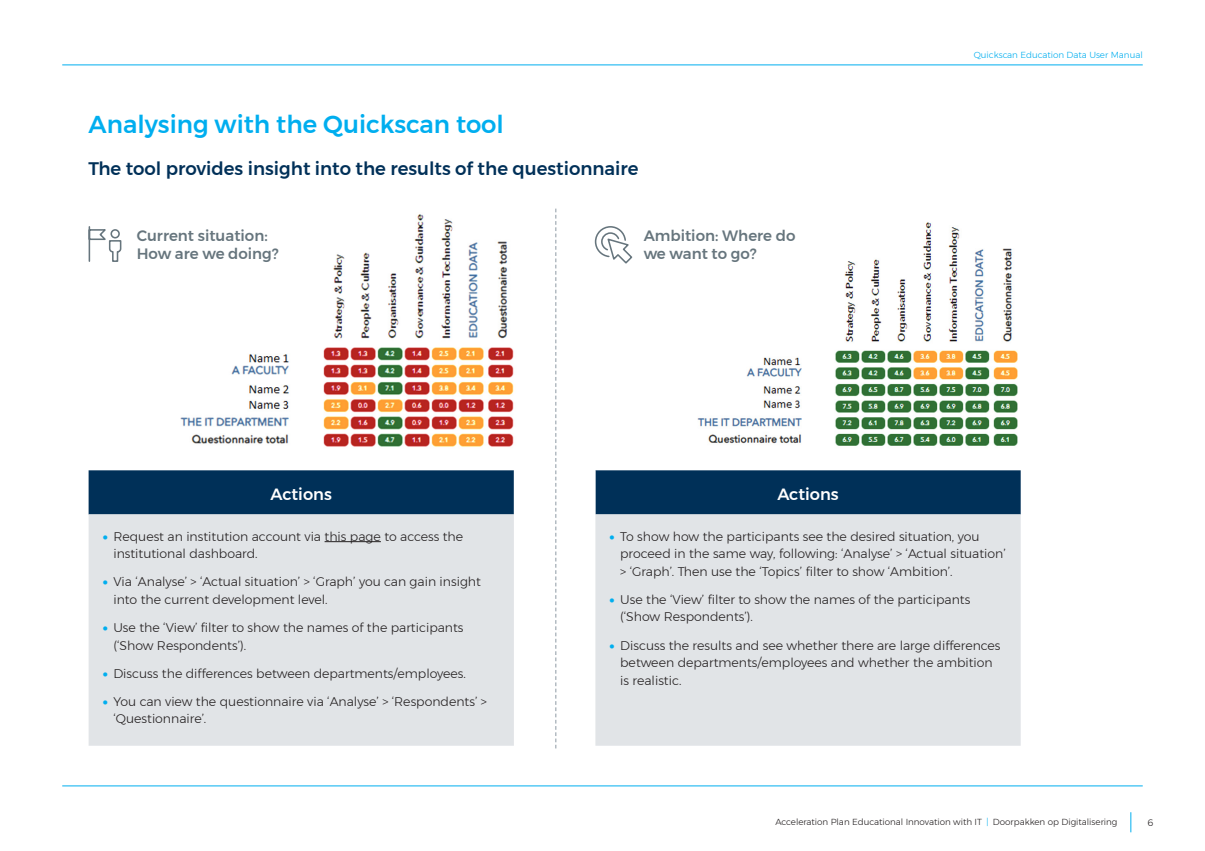
<style>
.page{position:relative;width:1205px;height:851px;background:#fff}
.page>*{position:absolute;margin:0;border:0;box-sizing:border-box;transform-origin:0 0}
.t1{font:500 24.38px "Montserrat";color:#00aeef}
.t2{font:500 18.12px "Montserrat";color:#003058}
.t3{font:500 16.25px "Montserrat";color:#fff}
.t4{font:500 15px/18px "Montserrat";color:#66757d}
.t5{font:300 12.5px/17.5px "Montserrat";color:#231f20}
.t6{font:300 9.38px "Montserrat";color:#231f20}
.t7{font:300 8.75px "Montserrat";color:#231f20}
.t8{font:300 8.75px "Montserrat";color:#00aeef}
.s1{font-weight:900;color:#00aeef}
.s2{color:#00aeef}
</style>
<div class="page">
<svg style="left:1130px;top:812px;width:1px;height:20px"></svg>
<hr style="left:62px;top:65px;width:1080px;height:1px;background:#00aeef">
<hr style="left:62px;top:785px;width:1080px;height:1px;background:#00aeef">
<svg style="left:88px;top:208px;width:932px;height:540px"></svg>
<p class="t1" style="left:89px;top:105px;width:417px">Analysing with the Quickscan tool</p>
<p class="t2" style="left:89px;top:154px;width:551px">The tool provides insight into the results of the questionnaire</p>
<p class="t4" style="left:137px;top:226px;width:143px">Current situation:<br>How are we doing?</p>
<p class="t4" style="left:644px;top:226px;width:153px">Ambition: Where do we want to go?</p>
<p class="t8" style="left:974px;top:48px;width:170px">Quickscan Education Data User Manual</p>
<p class="t3" style="left:271px;top:481px;width:63px">Actions</p>
<p class="t3" style="left:777px;top:481px;width:63px">Actions</p>
<p class="t5" style="left:113px;top:527px;width:351px;text-indent:-11px"><span class="s1">•</span> Request an institution account via this page to access the institutional dashboard.</p>
<p class="t5" style="left:113px;top:573px;width:369px;text-indent:-11px"><span class="s1">•</span> Via ‘Analyse’ &gt; ‘Actual situation’ &gt; ‘Graph’ you can gain insight into the current development level.</p>
<p class="t5" style="left:113px;top:618px;width:352px;text-indent:-11px"><span class="s1">•</span> Use the ‘View’ filter to show the names of the participants (‘Show Respondents’).</p>
<p class="t5" style="left:103px;top:664px;width:365px"><span class="s1">•</span> Discuss the differences between departments/employees.</p>
<p class="t5" style="left:113px;top:692px;width:375px;text-indent:-11px"><span class="s1">•</span> You can view the questionnaire via ‘Analyse’ &gt; ‘Respondents’ &gt; ‘Questionnaire’.</p>
<p class="t5" style="left:620px;top:527px;width:387px;text-indent:-11px"><span class="s1">•</span> To show how the participants see the desired situation, you proceed in the same way, following: ‘Analyse’ &gt; ‘Actual situation’ &gt; ‘Graph’. Then use the ‘Topics’ filter to show ‘Ambition’.</p>
<p class="t5" style="left:620px;top:590px;width:352px;text-indent:-11px"><span class="s1">•</span> Use the ‘View’ filter to show the names of the participants (‘Show Respondents’).</p>
<p class="t5" style="left:620px;top:636px;width:382px;text-indent:-11px"><span class="s1">•</span> Discuss the results and see whether there are large differences between departments/employees and whether the ambition is realistic.</p>
<p class="t7" style="left:775px;top:815px;width:343px">Acceleration Plan Educational Innovation with IT <span class="s2">|</span> Doorpakken op Digitalisering</p>
<p class="t6" style="left:1147px;top:815px;width:7px">6</p>
</div>
